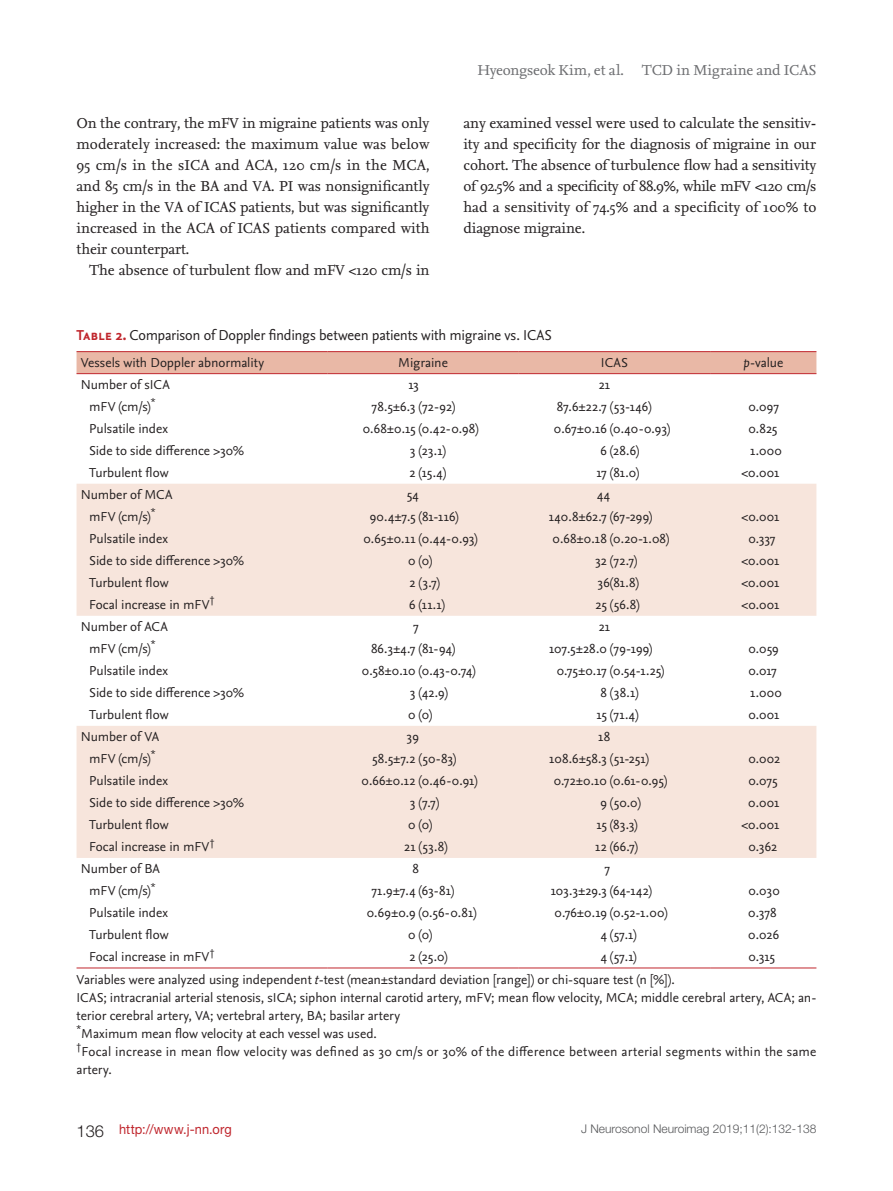
<style>
.page{position:relative;width:893px;height:1191px;background:#fff}
.page>*{position:absolute;margin:0;border:0;box-sizing:border-box;transform-origin:0 0}
.t1{font:15px/21px "Nexus Serif";letter-spacing:-.01em;color:#231f20;text-align:justify}
.t2{font:15px "Nexus Sans";letter-spacing:-.015em;color:#231f20}
.t3{font:15px "Nexus Serif";color:#6c6d70}
.t4{font:13.5px/18px "Nexus Sans";color:#231f20}
.t5{font:13.5px "Helvetica Neue LT Std";letter-spacing:.01em;color:#c0262d;scale:.95 1}
.t6{font:300 12px "Helvetica Neue LT Std";color:#57585a}
.s1{font-family:"Nexus Sans Bold SC";color:#c0262d}
.s2{font-style:italic}
.s3{font-weight:300;font-size:16.5px;color:#231f20}
</style>
<div class="page">
<div style="left:77px;top:352px;width:739px;height:21px;background:#e9b8a6"></div>
<svg style="left:77px;top:484px;width:739px;height:374px;fill:#f7e5dc"></svg>
<hr style="left:77px;top:351px;width:250px;height:1px;background:#c0262d">
<hr style="left:327px;top:351px;width:192px;height:1px;background:#c0262d">
<hr style="left:519px;top:351px;width:191px;height:1px;background:#c0262d">
<hr style="left:710px;top:351px;width:106px;height:1px;background:#c0262d">
<hr style="left:77px;top:373px;width:250px;height:1px;background:#c0262d">
<hr style="left:327px;top:373px;width:192px;height:1px;background:#c0262d">
<hr style="left:519px;top:373px;width:191px;height:1px;background:#c0262d">
<hr style="left:710px;top:373px;width:106px;height:1px;background:#c0262d">
<hr style="left:77px;top:967px;width:250px;height:1px;background:#c0262d">
<hr style="left:327px;top:967px;width:192px;height:1px;background:#c0262d">
<hr style="left:519px;top:967px;width:191px;height:1px;background:#c0262d">
<hr style="left:710px;top:967px;width:106px;height:1px;background:#c0262d">
<p class="t1" style="left:77px;top:112px;width:354px">On the contrary, the mFV in migraine patients was only moderately increased: the maximum value was below 95 cm/s in the sICA and ACA, 120 cm/s in the MCA, and 85 cm/s in the BA and VA. PI was nonsignificantly higher in the VA of ICAS patients, but was significantly increased in the ACA of ICAS patients compared with their counterpart.</p>
<p class="t1" style="left:89px;top:259px;width:342px">The absence of turbulent flow and mFV &lt;120 cm/s in</p>
<p class="t3" style="left:477px;top:60px;width:341px">Hyeongseok Kim, et al. TCD in Migraine and ICAS</p>
<p class="t1" style="left:463px;top:112px;width:355px">any examined vessel were used to calculate the sensitiv&shy;ity and specificity for the diagnosis of migraine in our cohort. The absence of turbulence flow had a sensitivity of 92.5% and a specificity of 88.9%, while mFV &lt;120 cm/s had a sensitivity of 74.5% and a specificity of 100% to diagnose migraine.</p>
<p class="t2" style="left:77px;top:326px;width:477px"><span class="s1">Table 2.</span> Comparison of Doppler findings between patients with migraine vs. ICAS</p>
<p class="t4" style="left:81px;top:353px;width:185px">Vessels with Doppler abnormality</p>
<p class="t4" style="left:398px;top:353px;width:51px">Migraine</p>
<p class="t4" style="left:601px;top:353px;width:29px">ICAS</p>
<p class="t4" style="left:743px;top:353px;width:41px"><span class="s2">p</span>-value</p>
<p class="t4" style="left:81px;top:375px;width:90px">Number of sICA</p>
<p class="t4" style="left:408px;top:375px;width:12px">13</p>
<p class="t4" style="left:599px;top:375px;width:13px">21</p>
<p class="t4" style="left:89px;top:397px;width:68px">mFV (cm/s)<sup>*</sup></p>
<p class="t4" style="left:372px;top:397px;width:85px">78.5±6.3 (72-92)</p>
<p class="t4" style="left:557px;top:397px;width:96px">87.6±22.7 (53-146)</p>
<p class="t4" style="left:748px;top:397px;width:32px">0.097</p>
<p class="t4" style="left:89px;top:419px;width:80px">Pulsatile index</p>
<p class="t4" style="left:363px;top:419px;width:117px">0.68±0.15 (0.42-0.98)</p>
<p class="t4" style="left:554px;top:419px;width:118px">0.67±0.16 (0.40-0.93)</p>
<p class="t4" style="left:748px;top:419px;width:31px">0.825</p>
<p class="t4" style="left:89px;top:441px;width:157px">Side to side difference &gt;30%</p>
<p class="t4" style="left:410px;top:441px;width:37px">3 (23.1)</p>
<p class="t4" style="left:600px;top:441px;width:40px">6 (28.6)</p>
<p class="t4" style="left:750px;top:441px;width:33px">1.000</p>
<p class="t4" style="left:89px;top:463px;width:81px">Turbulent flow</p>
<p class="t4" style="left:409px;top:463px;width:38px">2 (15.4)</p>
<p class="t4" style="left:596px;top:463px;width:44px">17 (81.0)</p>
<p class="t4" style="left:741px;top:463px;width:39px">&lt;0.001</p>
<p class="t4" style="left:81px;top:485px;width:93px">Number of MCA</p>
<p class="t4" style="left:407px;top:485px;width:14px">54</p>
<p class="t4" style="left:597px;top:485px;width:14px">44</p>
<p class="t4" style="left:89px;top:507px;width:68px">mFV (cm/s)<sup>*</sup></p>
<p class="t4" style="left:370px;top:507px;width:90px">90.4±7.5 (81-116)</p>
<p class="t4" style="left:549px;top:507px;width:105px">140.8±62.7 (67-299)</p>
<p class="t4" style="left:741px;top:507px;width:39px">&lt;0.001</p>
<p class="t4" style="left:89px;top:529px;width:80px">Pulsatile index</p>
<p class="t4" style="left:363px;top:529px;width:116px">0.65±0.11 (0.44-0.93)</p>
<p class="t4" style="left:552px;top:529px;width:118px">0.68±0.18 (0.20-1.08)</p>
<p class="t4" style="left:748px;top:529px;width:29px">0.337</p>
<p class="t4" style="left:89px;top:551px;width:157px">Side to side difference &gt;30%</p>
<p class="t4" style="left:408px;top:551px;width:26px">0 (0)</p>
<p class="t4" style="left:595px;top:551px;width:44px">32 (72.7)</p>
<p class="t4" style="left:741px;top:551px;width:39px">&lt;0.001</p>
<p class="t4" style="left:89px;top:573px;width:81px">Turbulent flow</p>
<p class="t4" style="left:409px;top:573px;width:32px">2 (3.7)</p>
<p class="t4" style="left:597px;top:573px;width:43px">36(81.8)</p>
<p class="t4" style="left:741px;top:573px;width:39px">&lt;0.001</p>
<p class="t4" style="left:89px;top:595px;width:127px">Focal increase in mFV<sup>†</sup></p>
<p class="t4" style="left:409px;top:595px;width:37px">6 (11.1)</p>
<p class="t4" style="left:596px;top:595px;width:45px">25 (56.8)</p>
<p class="t4" style="left:741px;top:595px;width:39px">&lt;0.001</p>
<p class="t4" style="left:81px;top:617px;width:89px">Number of ACA</p>
<p class="t4" style="left:413px;top:617px;width:7px">7</p>
<p class="t4" style="left:599px;top:617px;width:13px">21</p>
<p class="t4" style="left:89px;top:639px;width:68px">mFV (cm/s)<sup>*</sup></p>
<p class="t4" style="left:371px;top:639px;width:86px">86.3±4.7 (81-94)</p>
<p class="t4" style="left:549px;top:639px;width:105px">107.5±28.0 (79-199)</p>
<p class="t4" style="left:748px;top:639px;width:32px">0.059</p>
<p class="t4" style="left:89px;top:661px;width:80px">Pulsatile index</p>
<p class="t4" style="left:362px;top:661px;width:115px">0.58±0.10 (0.43-0.74)</p>
<p class="t4" style="left:557px;top:661px;width:109px">0.75±0.17 (0.54-1.25)</p>
<p class="t4" style="left:748px;top:661px;width:30px">0.017</p>
<p class="t4" style="left:89px;top:683px;width:157px">Side to side difference &gt;30%</p>
<p class="t4" style="left:410px;top:683px;width:39px">3 (42.9)</p>
<p class="t4" style="left:600px;top:683px;width:39px">8 (38.1)</p>
<p class="t4" style="left:750px;top:683px;width:33px">1.000</p>
<p class="t4" style="left:89px;top:705px;width:81px">Turbulent flow</p>
<p class="t4" style="left:408px;top:705px;width:26px">0 (0)</p>
<p class="t4" style="left:597px;top:705px;width:43px">15 (71.4)</p>
<p class="t4" style="left:748px;top:705px;width:33px">0.001</p>
<p class="t4" style="left:81px;top:727px;width:80px">Number of VA</p>
<p class="t4" style="left:407px;top:727px;width:14px">39</p>
<p class="t4" style="left:598px;top:727px;width:13px">18</p>
<p class="t4" style="left:89px;top:749px;width:68px">mFV (cm/s)<sup>*</sup></p>
<p class="t4" style="left:372px;top:749px;width:86px">58.5±7.2 (50-83)</p>
<p class="t4" style="left:549px;top:749px;width:101px">108.6±58.3 (51-251)</p>
<p class="t4" style="left:748px;top:749px;width:33px">0.002</p>
<p class="t4" style="left:89px;top:771px;width:80px">Pulsatile index</p>
<p class="t4" style="left:361px;top:771px;width:118px">0.66±0.12 (0.46-0.91)</p>
<p class="t4" style="left:554px;top:771px;width:115px">0.72±0.10 (0.61-0.95)</p>
<p class="t4" style="left:748px;top:771px;width:31px">0.075</p>
<p class="t4" style="left:89px;top:793px;width:157px">Side to side difference &gt;30%</p>
<p class="t4" style="left:410px;top:793px;width:31px">3 (7.7)</p>
<p class="t4" style="left:600px;top:793px;width:42px">9 (50.0)</p>
<p class="t4" style="left:748px;top:793px;width:33px">0.001</p>
<p class="t4" style="left:89px;top:815px;width:81px">Turbulent flow</p>
<p class="t4" style="left:408px;top:815px;width:26px">0 (0)</p>
<p class="t4" style="left:597px;top:815px;width:42px">15 (83.3)</p>
<p class="t4" style="left:741px;top:815px;width:39px">&lt;0.001</p>
<p class="t4" style="left:89px;top:837px;width:127px">Focal increase in mFV<sup>†</sup></p>
<p class="t4" style="left:404px;top:837px;width:45px">21 (53.8)</p>
<p class="t4" style="left:595px;top:837px;width:44px">12 (66.7)</p>
<p class="t4" style="left:748px;top:837px;width:30px">0.362</p>
<p class="t4" style="left:81px;top:859px;width:81px">Number of BA</p>
<p class="t4" style="left:412px;top:859px;width:8px">8</p>
<p class="t4" style="left:605px;top:859px;width:7px">7</p>
<p class="t4" style="left:89px;top:881px;width:68px">mFV (cm/s)<sup>*</sup></p>
<p class="t4" style="left:372px;top:881px;width:84px">71.9±7.4 (63-81)</p>
<p class="t4" style="left:551px;top:881px;width:103px">103.3±29.3 (64-142)</p>
<p class="t4" style="left:748px;top:881px;width:33px">0.030</p>
<p class="t4" style="left:89px;top:903px;width:80px">Pulsatile index</p>
<p class="t4" style="left:367px;top:903px;width:111px">0.69±0.9 (0.56-0.81)</p>
<p class="t4" style="left:554px;top:903px;width:114px">0.76±0.19 (0.52-1.00)</p>
<p class="t4" style="left:748px;top:903px;width:30px">0.378</p>
<p class="t4" style="left:89px;top:925px;width:81px">Turbulent flow</p>
<p class="t4" style="left:408px;top:925px;width:26px">0 (0)</p>
<p class="t4" style="left:601px;top:925px;width:37px">4 (57.1)</p>
<p class="t4" style="left:748px;top:925px;width:32px">0.026</p>
<p class="t4" style="left:89px;top:947px;width:127px">Focal increase in mFV<sup>†</sup></p>
<p class="t4" style="left:409px;top:947px;width:40px">2 (25.0)</p>
<p class="t4" style="left:601px;top:947px;width:37px">4 (57.1)</p>
<p class="t4" style="left:748px;top:947px;width:28px">0.315</p>
<p class="t4" style="left:77px;top:970px;width:741px">Variables were analyzed using independent <span class="s2">t</span>-test (mean±standard deviation [range]) or chi-square test (n [%]).<br>ICAS; intracranial arterial stenosis, sICA; siphon internal carotid artery, mFV; mean flow velocity, MCA; middle cerebral artery, ACA; an&shy;terior cerebral artery, VA; vertebral artery, BA; basilar artery<br><sup>*</sup>Maximum mean flow velocity at each vessel was used.<br><sup>†</sup>Focal increase in mean flow velocity was defined as 30 cm/s or 30% of the difference between arterial segments within the same artery.</p>
<p class="t5" style="left:77px;top:1121px;width:165px"><span class="s3">136</span> http://www.j-nn.org</p>
<p class="t6" style="left:581px;top:1121px;width:237px">J Neurosonol Neuroimag 2019;11(2):132-138</p>
</div>
